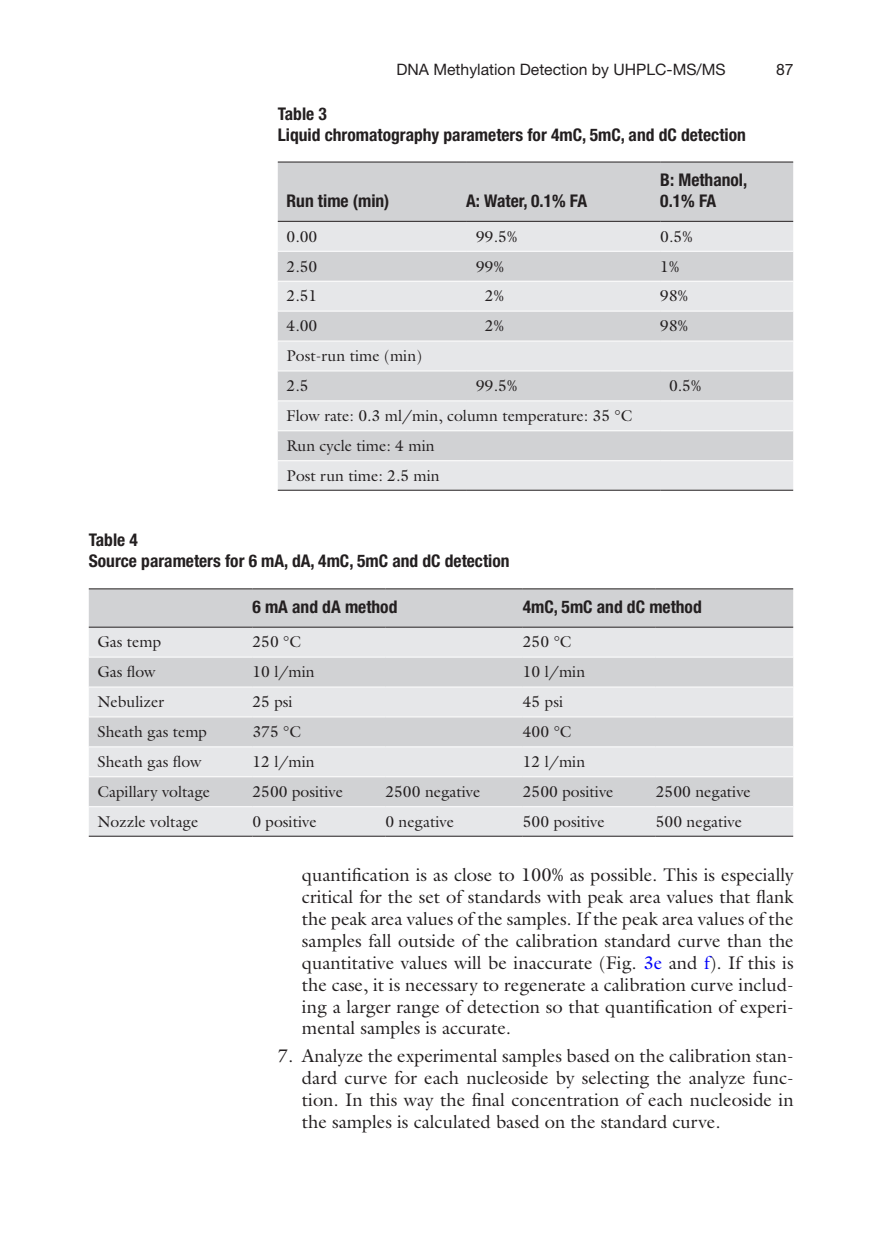
<style>
.page{position:relative;width:883px;height:1260px;background:#fff}
.page>*{position:absolute;margin:0;border:0;box-sizing:border-box;transform-origin:0 0}
.t1{font:18.38px/21.9px "Bvkcqs Galliard Std";color:#231f20;text-align:justify}
.t2{font:700 condensed 17.5px/21px "Vtqmhj Helvetica Neue LT Std";color:#231f20}
.t3{font:15.75px/29.9px "Bvkcqs Galliard Std";color:#231f20}
.t4{font:15.75px "Hbcrrf Helvetica Neue LT Std";color:#231f20}
.s1{color:#0000fa}
</style>
<div class="page">
<div style="left:89px;top:589px;width:704px;height:38px;background:#d1d2d4"></div>
<svg style="left:89px;top:628px;width:704px;height:208px;background:#dddee0"></svg>
<hr style="left:89px;top:588px;width:163px;height:1px;background:#231f20">
<hr style="left:252px;top:588px;width:133px;height:1px;background:#231f20">
<hr style="left:385px;top:588px;width:138px;height:1px;background:#231f20">
<hr style="left:523px;top:588px;width:133px;height:1px;background:#231f20">
<hr style="left:656px;top:588px;width:137px;height:1px;background:#231f20">
<hr style="left:89px;top:627px;width:163px;height:1px;background:#231f20">
<hr style="left:252px;top:627px;width:133px;height:1px;background:#231f20">
<hr style="left:385px;top:627px;width:138px;height:1px;background:#231f20">
<hr style="left:523px;top:627px;width:133px;height:1px;background:#231f20">
<hr style="left:656px;top:627px;width:137px;height:1px;background:#231f20">
<hr style="left:89px;top:657px;width:163px;height:1px;background:#fff">
<hr style="left:656px;top:657px;width:137px;height:1px;background:#fff">
<hr style="left:252px;top:657px;width:133px;height:1px;background:#fff">
<hr style="left:385px;top:657px;width:138px;height:1px;background:#fff">
<hr style="left:523px;top:657px;width:133px;height:1px;background:#fff">
<hr style="left:89px;top:687px;width:163px;height:1px;background:#fff">
<hr style="left:656px;top:687px;width:137px;height:1px;background:#fff">
<hr style="left:252px;top:687px;width:133px;height:1px;background:#fff">
<hr style="left:385px;top:687px;width:138px;height:1px;background:#fff">
<hr style="left:523px;top:687px;width:133px;height:1px;background:#fff">
<hr style="left:89px;top:717px;width:163px;height:1px;background:#fff">
<hr style="left:656px;top:717px;width:137px;height:1px;background:#fff">
<hr style="left:252px;top:717px;width:133px;height:1px;background:#fff">
<hr style="left:385px;top:717px;width:138px;height:1px;background:#fff">
<hr style="left:523px;top:717px;width:133px;height:1px;background:#fff">
<hr style="left:89px;top:746px;width:163px;height:1px;background:#fff">
<hr style="left:656px;top:746px;width:137px;height:1px;background:#fff">
<hr style="left:252px;top:746px;width:133px;height:1px;background:#fff">
<hr style="left:385px;top:746px;width:138px;height:1px;background:#fff">
<hr style="left:523px;top:746px;width:133px;height:1px;background:#fff">
<hr style="left:89px;top:776px;width:163px;height:1px;background:#fff">
<hr style="left:656px;top:776px;width:137px;height:1px;background:#fff">
<hr style="left:252px;top:776px;width:133px;height:1px;background:#fff">
<hr style="left:385px;top:776px;width:138px;height:1px;background:#fff">
<hr style="left:523px;top:776px;width:133px;height:1px;background:#fff">
<hr style="left:89px;top:806px;width:163px;height:1px;background:#fff">
<hr style="left:656px;top:806px;width:137px;height:1px;background:#fff">
<hr style="left:252px;top:806px;width:133px;height:1px;background:#fff">
<hr style="left:385px;top:806px;width:138px;height:1px;background:#fff">
<hr style="left:523px;top:806px;width:133px;height:1px;background:#fff">
<hr style="left:89px;top:836px;width:163px;height:1px;background:#231f20">
<hr style="left:252px;top:836px;width:133px;height:1px;background:#231f20">
<hr style="left:385px;top:836px;width:138px;height:1px;background:#231f20">
<hr style="left:523px;top:836px;width:133px;height:1px;background:#231f20">
<hr style="left:656px;top:836px;width:137px;height:1px;background:#231f20">
<div style="left:278px;top:163px;width:515px;height:58px;background:#d1d2d4"></div>
<svg style="left:278px;top:222px;width:515px;height:268px;background:#dcdddf"></svg>
<hr style="left:278px;top:162px;width:188px;height:1px;background:#231f20">
<hr style="left:466px;top:162px;width:194px;height:1px;background:#231f20">
<hr style="left:660px;top:162px;width:133px;height:1px;background:#231f20">
<hr style="left:278px;top:221px;width:188px;height:1px;background:#231f20">
<hr style="left:466px;top:221px;width:194px;height:1px;background:#231f20">
<hr style="left:660px;top:221px;width:133px;height:1px;background:#231f20">
<hr style="left:278px;top:251px;width:188px;height:1px;background:#fff">
<hr style="left:660px;top:251px;width:133px;height:1px;background:#fff">
<hr style="left:466px;top:251px;width:194px;height:1px;background:#fff">
<hr style="left:278px;top:281px;width:188px;height:1px;background:#fff">
<hr style="left:660px;top:281px;width:133px;height:1px;background:#fff">
<hr style="left:466px;top:281px;width:194px;height:1px;background:#fff">
<hr style="left:278px;top:311px;width:188px;height:1px;background:#fff">
<hr style="left:660px;top:311px;width:133px;height:1px;background:#fff">
<hr style="left:466px;top:311px;width:194px;height:1px;background:#fff">
<hr style="left:466px;top:341px;width:194px;height:1px;background:#fff">
<hr style="left:660px;top:341px;width:133px;height:1px;background:#fff">
<hr style="left:660px;top:371px;width:133px;height:1px;background:#fff">
<hr style="left:466px;top:371px;width:194px;height:1px;background:#fff">
<hr style="left:466px;top:400px;width:194px;height:1px;background:#fff">
<hr style="left:660px;top:400px;width:133px;height:1px;background:#fff">
<hr style="left:278px;top:341px;width:188px;height:1px;background:#fff">
<hr style="left:278px;top:371px;width:188px;height:1px;background:#fff">
<hr style="left:278px;top:400px;width:188px;height:1px;background:#fff">
<hr style="left:278px;top:430px;width:188px;height:1px;background:#fff">
<hr style="left:466px;top:430px;width:194px;height:1px;background:#fff">
<hr style="left:660px;top:430px;width:133px;height:1px;background:#fff">
<hr style="left:278px;top:460px;width:188px;height:1px;background:#fff">
<hr style="left:466px;top:460px;width:194px;height:1px;background:#fff">
<hr style="left:660px;top:460px;width:133px;height:1px;background:#fff">
<hr style="left:278px;top:490px;width:188px;height:1px;background:#231f20">
<hr style="left:466px;top:490px;width:194px;height:1px;background:#231f20">
<hr style="left:660px;top:490px;width:133px;height:1px;background:#231f20">
<p class="t4" style="left:396px;top:60px;width:331px">DNA Methylation Detection by UHPLC-MS/MS</p>
<p class="t2" style="left:278px;top:103px;width:470px">Table 3<br>Liquid chromatography parameters for 4mC, 5mC, and dC detection</p>
<p class="t2" style="left:287px;top:190px;width:104px">Run time (min)</p>
<p class="t2" style="left:466px;top:190px;width:123px">A: Water, 0.1% FA</p>
<p class="t2" style="left:660px;top:169px;width:89px">B: Methanol,<br>0.1% FA</p>
<p class="t3" style="left:287px;top:221px;width:32px">0.00</p>
<p class="t3" style="left:476px;top:221px;width:42px">99.5%</p>
<p class="t3" style="left:660px;top:221px;width:34px">0.5%</p>
<p class="t3" style="left:287px;top:251px;width:32px">2.50</p>
<p class="t3" style="left:476px;top:251px;width:29px">99%</p>
<p class="t3" style="left:660px;top:251px;width:20px">1%</p>
<p class="t3" style="left:287px;top:281px;width:32px">2.51</p>
<p class="t3" style="left:485px;top:281px;width:20px">2%</p>
<p class="t3" style="left:660px;top:281px;width:29px">98%</p>
<p class="t3" style="left:287px;top:311px;width:32px">4.00</p>
<p class="t3" style="left:485px;top:311px;width:20px">2%</p>
<p class="t3" style="left:660px;top:311px;width:29px">98%</p>
<p class="t3" style="left:287px;top:341px;width:137px">Post-run time (min)<br>2.5</p>
<p class="t3" style="left:476px;top:371px;width:42px">99.5%</p>
<p class="t3" style="left:669px;top:371px;width:34px">0.5%</p>
<p class="t3" style="left:287px;top:401px;width:348px">Flow rate: 0.3 ml/min, column temperature: 35 °C<br>Run cycle time: 4 min<br>Post run time: 2.5 min</p>
<p class="t2" style="left:89px;top:529px;width:422px">Table 4<br>Source parameters for 6 mA, dA, 4mC, 5mC and dC detection</p>
<p class="t2" style="left:252px;top:596px;width:147px">6 mA and dA method</p>
<p class="t2" style="left:523px;top:596px;width:180px">4mC, 5mC and dC method</p>
<p class="t3" style="left:98px;top:627px;width:65px">Gas temp</p>
<p class="t3" style="left:252px;top:627px;width:50px">250 °C</p>
<p class="t3" style="left:523px;top:627px;width:50px">250 °C</p>
<p class="t3" style="left:98px;top:657px;width:59px">Gas flow</p>
<p class="t3" style="left:252px;top:657px;width:64px">10 l/min</p>
<p class="t3" style="left:523px;top:657px;width:64px">10 l/min</p>
<p class="t3" style="left:98px;top:687px;width:68px">Nebulizer</p>
<p class="t3" style="left:252px;top:687px;width:42px">25 psi</p>
<p class="t3" style="left:523px;top:687px;width:42px">45 psi</p>
<p class="t3" style="left:98px;top:717px;width:111px">Sheath gas temp</p>
<p class="t3" style="left:252px;top:717px;width:50px">375 °C</p>
<p class="t3" style="left:523px;top:717px;width:50px">400 °C</p>
<p class="t3" style="left:98px;top:747px;width:105px">Sheath gas flow</p>
<p class="t3" style="left:252px;top:747px;width:64px">12 l/min</p>
<p class="t3" style="left:523px;top:747px;width:64px">12 l/min</p>
<p class="t3" style="left:98px;top:777px;width:114px">Capillary voltage</p>
<p class="t3" style="left:252px;top:777px;width:92px">2500 positive</p>
<p class="t3" style="left:385px;top:777px;width:97px">2500 negative</p>
<p class="t3" style="left:523px;top:777px;width:92px">2500 positive</p>
<p class="t3" style="left:656px;top:777px;width:97px">2500 negative</p>
<p class="t3" style="left:98px;top:807px;width:102px">Nozzle voltage</p>
<p class="t3" style="left:252px;top:807px;width:66px">0 positive</p>
<p class="t3" style="left:385px;top:807px;width:70px">0 negative</p>
<p class="t3" style="left:523px;top:807px;width:83px">500 positive</p>
<p class="t3" style="left:656px;top:807px;width:88px">500 negative</p>
<p class="t4" style="left:776px;top:60px;width:19px">87</p>
<p class="t1" style="left:302px;top:864px;width:493px">quantification is as close to 100% as possible. This is especially critical for the set of standards with peak area values that flank the peak area values of the samples. If the peak area values of the samples fall outside of the calibration standard curve than the quantitative values will be inaccurate (Fig. <span class="s1">3e</span> and <span class="s1">f</span>). If this is the case, it is necessary to regenerate a calibration curve includ&shy;ing a larger range of detection so that quantification of experi&shy;mental samples is accurate.</p>
<p class="t1" style="left:302px;top:1045px;width:493px;text-indent:-24px">7. Analyze the experimental samples based on the calibration stan&shy;dard curve for each nucleoside by selecting the analyze func&shy;tion. In this way the final concentration of each nucleoside in the samples is calculated based on the standard curve.</p>
</div>
